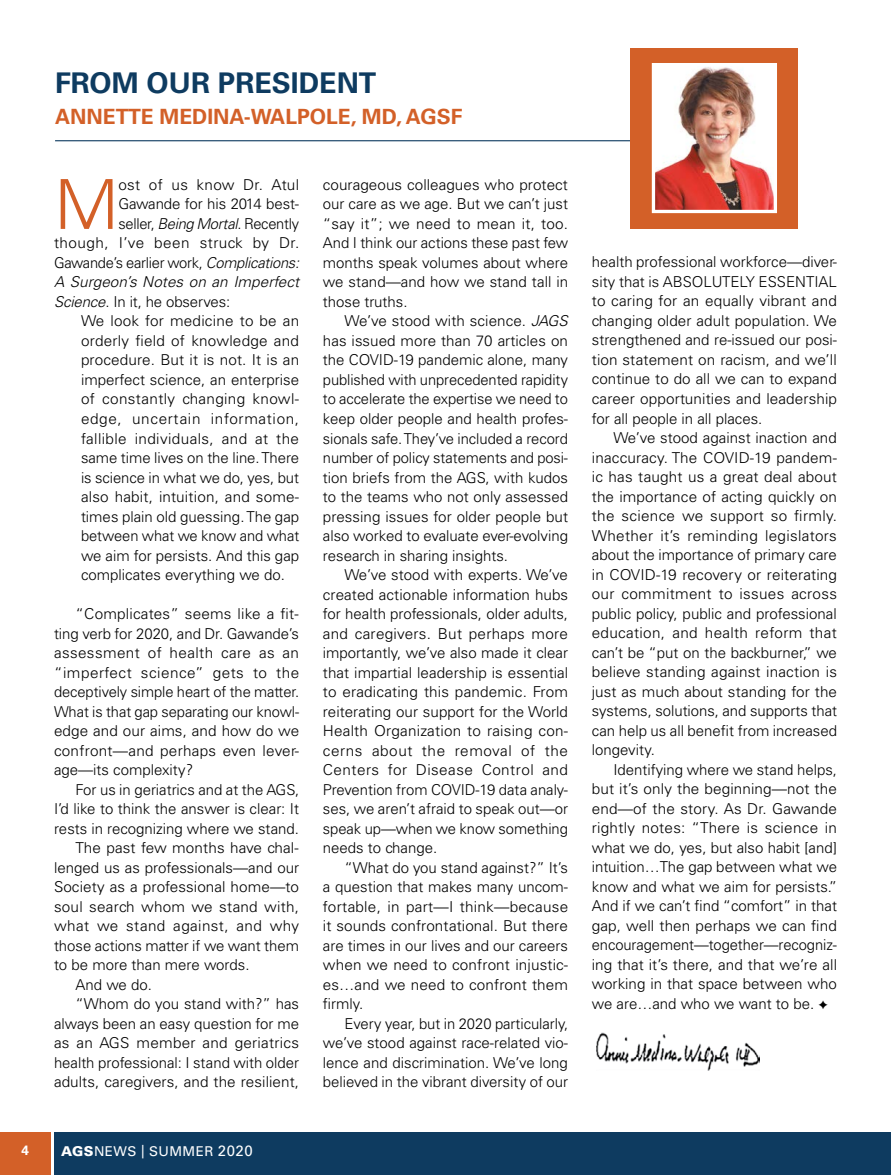
<style>
.page{position:relative;width:891px;height:1175px;background:#fff}
.page>*{position:absolute;margin:0;border:0;box-sizing:border-box;transform-origin:0 0}
.t1{font:300 69px "Univers";color:#d36028}
.t2{font:700 28.5px "Univers";color:#0e3b60}
.t3{font:700 21px "Univers";color:#d36028}
.t4{font:300 15px/19.5px "Univers";color:#000;text-align:justify}
.t5{font:300 15px "Univers";letter-spacing:.02em;color:#000}
.t6{font:300 15px "Univers";letter-spacing:.025em;color:#000}
.t7{font:italic 300 15px "Univers";color:#000}
.t8{font:300 15px "Univers";letter-spacing:-.02em;color:#000}
.t9{font:300 15px "Univers";letter-spacing:.03em;color:#000}
.t10{font:300 15px "Univers";letter-spacing:.04em;color:#000}
.t11{font:13.5px "Univers";letter-spacing:.03em;color:#fff}
.t12{font:700 13.5px "Univers";color:#fff}
.s1{font-style:italic}
.s2{font-weight:900}
.s3{font-size:15px}
</style>
<div class="page">
<div style="left:54px;top:1132px;width:837px;height:42px;background:#0e3b60"></div>
<div style="left:0;top:1132px;width:51px;height:42px;background:#d36028"></div>
<hr style="left:55px;top:140px;width:606px;height:1px;background:#0e3b60">
<div style="left:631px;top:48px;width:167px;height:180px;background:#d36028"></div>
<img style="left:656px;top:67px;width:117px;height:142px">
<div style="left:652px;top:63px;width:125px;height:150px;border:3px solid #fff"></div>
<img style="left:596px;top:1033px;width:163px;height:37px">
<h2 class="t2" style="left:55px;top:66px;width:323px">FROM OUR PRESIDENT</h2>
<h3 class="t3" style="left:55px;top:105px;width:409px">ANNETTE MEDINA-WALPOLE, MD, AGSF</h3>
<h1 class="t1" style="left:54px;top:163px;width:67px">M</h1>
<p class="t5" style="left:118px;top:175px;width:182px">ost of us know Dr. Atul</p>
<p class="t4" style="left:118px;top:194px;width:182px">Gawande for his 2014 best-</p>
<p class="t8" style="left:118px;top:214px;width:182px">seller, <span class="s1">Being Mortal</span>. Recently</p>
<p class="t9" style="left:54px;top:234px;width:247px">though, I’ve been struck by Dr.</p>
<p class="t4" style="left:54px;top:253px;width:247px">Gawande’s earlier work, <span class="s1">Complications:</span></p>
<p class="t7" style="left:54px;top:273px;width:247px">A Surgeon’s Notes on an Imperfect</p>
<p class="t4" style="left:54px;top:292px;width:178px"><span class="s1">Science</span>. In it, he observes:</p>
<p class="t4" style="left:81px;top:311px;width:220px">We look for medicine to be an</p>
<p class="t4" style="left:81px;top:331px;width:220px">orderly field of knowledge and</p>
<p class="t4" style="left:81px;top:350px;width:220px">procedure. But it is not. It is an</p>
<p class="t4" style="left:81px;top:370px;width:220px">imperfect science, an enterprise</p>
<p class="t5" style="left:81px;top:390px;width:220px">of constantly changing knowl-</p>
<p class="t10" style="left:81px;top:409px;width:220px">edge, uncertain information,</p>
<p class="t6" style="left:81px;top:429px;width:220px">fallible individuals, and at the</p>
<p class="t4" style="left:81px;top:448px;width:220px">same time lives on the line. There</p>
<p class="t4" style="left:81px;top:467px;width:220px">is science in what we do, yes, but</p>
<p class="t4" style="left:81px;top:487px;width:220px">also habit, intuition, and some-</p>
<p class="t4" style="left:81px;top:506px;width:220px">times plain old guessing. The gap</p>
<p class="t4" style="left:81px;top:526px;width:220px">between what we know and what</p>
<p class="t4" style="left:81px;top:545px;width:220px">we aim for persists. And this gap</p>
<p class="t4" style="left:81px;top:565px;width:205px">complicates everything we do.</p>
<p class="t4" style="left:54px;top:604px;width:247px;text-indent:22px">“Complicates” seems like a fit&shy;ting verb for 2020, and Dr. Gawande’s assessment of health care as an “imperfect science” gets to the deceptively simple heart of the matter.<br>What is that gap separating our knowl&shy;edge and our aims, and how do we confront—and perhaps even lever&shy;age—its complexity?</p>
<p class="t4" style="left:76px;top:779px;width:225px">For us in geriatrics and at the AGS,</p>
<p class="t4" style="left:54px;top:799px;width:247px">I’d like to think the answer is clear: It</p>
<p class="t4" style="left:54px;top:818px;width:247px">rests in recognizing where we stand.</p>
<p class="t4" style="left:76px;top:838px;width:225px">The past few months have chal-</p>
<p class="t4" style="left:54px;top:857px;width:247px">lenged us as professionals—and our</p>
<p class="t4" style="left:54px;top:877px;width:247px">Society as a professional home—to</p>
<p class="t4" style="left:54px;top:896px;width:247px">soul search whom we stand with,</p>
<p class="t6" style="left:54px;top:916px;width:247px">what we stand against, and why</p>
<p class="t4" style="left:54px;top:935px;width:247px">those actions matter if we want them</p>
<p class="t4" style="left:54px;top:955px;width:197px">to be more than mere words.</p>
<p class="t4" style="left:76px;top:974px;width:78px">And we do.</p>
<p class="t4" style="left:76px;top:994px;width:225px">“Whom do you stand with?” has</p>
<p class="t4" style="left:54px;top:1013px;width:247px">always been an easy question for me</p>
<p class="t5" style="left:54px;top:1033px;width:247px">as an AGS member and geriatrics</p>
<p class="t4" style="left:54px;top:1052px;width:247px">health professional: I stand with older</p>
<p class="t4" style="left:54px;top:1072px;width:247px">adults, caregivers, and the resilient,</p>
<p class="t12" style="left:22px;top:1142px;width:9px">4</p>
<p class="t11" style="left:61px;top:1143px;width:193px"><span class="s2">AGS</span>NEWS | SUMMER <span class="s3">2020</span></p>
<p class="t4" style="left:323px;top:175px;width:247px">courageous colleagues who protect our care as we age. But we can’t just “say it”; we need to mean it, too.<br>And I think our actions these past few months speak volumes about where we stand—and how we stand tall in those truths.</p>
<p class="t4" style="left:323px;top:311px;width:247px;text-indent:22px">We’ve stood with science. <span class="s1">JAGS </span>has issued more than 70 articles on the COVID-19 pandemic alone, many published with unprecedented rapidity to accelerate the expertise we need to keep older people and health profes&shy;sionals safe. They’ve included a record number of policy statements and posi&shy;tion briefs from the AGS, with kudos to the teams who not only assessed pressing issues for older people but also worked to evaluate ever-evolving research in sharing insights.</p>
<p class="t4" style="left:323px;top:565px;width:247px;text-indent:22px">We’ve stood with experts. We’ve created actionable information hubs for health professionals, older adults, and caregivers. But perhaps more importantly, we’ve also made it clear that impartial leadership is essential to eradicating this pandemic. From reiterating our support for the World Health Organization to raising con&shy;cerns about the removal of the Centers for Disease Control and Prevention from COVID-19 data analy&shy;ses, we aren’t afraid to speak out—or speak up—when we know something needs to change.</p>
<p class="t4" style="left:323px;top:857px;width:247px;text-indent:22px">“What do you stand against?” It’s a question that makes many uncom&shy;fortable, in part—I think—because it sounds confrontational. But there are times in our lives and our careers when we need to confront injustic&shy;es…and we need to confront them firmly.</p>
<p class="t4" style="left:323px;top:1013px;width:247px;text-indent:22px">Every year, but in 2020 particularly, we’ve stood against race-related vio&shy;lence and discrimination. We’ve long believed in the vibrant diversity of our</p>
<p class="t4" style="left:592px;top:252px;width:247px">health professional workforce—diver&shy;sity that is ABSOLUTELY ESSENTIAL to caring for an equally vibrant and changing older adult population. We strengthened and re-issued our posi&shy;tion statement on racism, and we’ll continue to do all we can to expand career opportunities and leadership for all people in all places.</p>
<p class="t4" style="left:592px;top:428px;width:247px;text-indent:22px">We’ve stood against inaction and inaccuracy. The COVID-19 pandem&shy;ic has taught us a great deal about the importance of acting quickly on the science we support so firmly.<br>Whether it’s reminding legislators about the importance of primary care in COVID-19 recovery or reiterating our commitment to issues across public policy, public and professional education, and health reform that can’t be “put on the backburner,” we believe standing against inaction is just as much about standing for the systems, solutions, and supports that can help us all benefit from increased longevity.</p>
<p class="t4" style="left:592px;top:759px;width:247px;text-indent:22px">Identifying where we stand helps, but it’s only the beginning—not the end—of the story. As Dr. Gawande rightly notes: “There is science in what we do, yes, but also habit [and] intuition…The gap between what we know and what we aim for persists.” And if we can’t find “comfort” in that gap, well then perhaps we can find encouragement—together—recogniz&shy;ing that it’s there, and that we’re all working in that space between who we are…and who we want to be. ✦</p>
</div>
